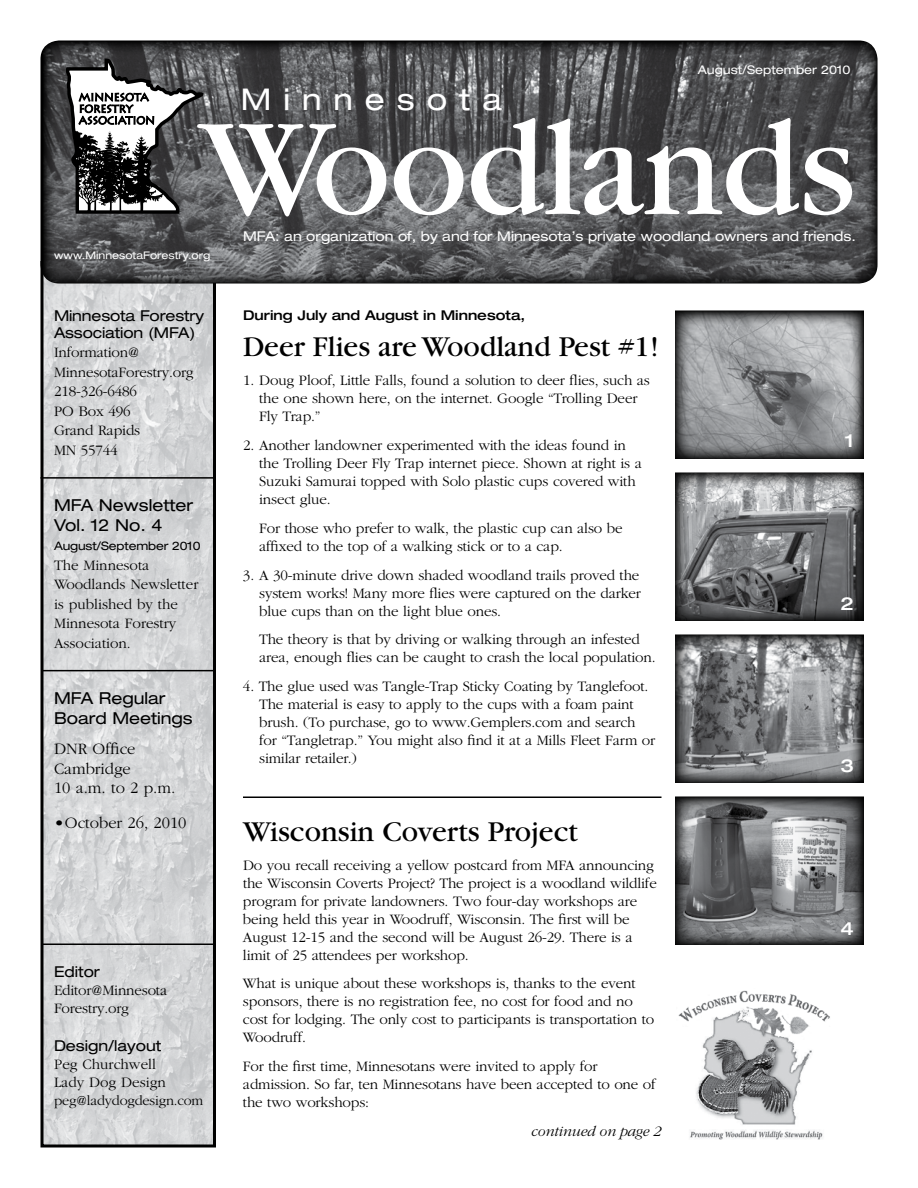
<style>
.page{position:relative;width:918px;height:1188px;background:#fff}
.page>*{position:absolute;margin:0;border:0;box-sizing:border-box;transform-origin:0 0}
.t1{font:144px "Garamond";letter-spacing:-.01em;color:#fff}
.t2{font:30px "Garamond";color:#000}
.t3{font:expanded 30px "Helvetica Neue LT Std";letter-spacing:.4em;color:#fff}
.t4{font:500 expanded 18px "Helvetica Neue LT Std";color:#fff}
.t5{font:expanded 16.5px/19.5px "Helvetica Neue LT Std";color:#000}
.t6{font:300 16.5px/19.5px "Garamond";color:#000}
.t7{font:300 15px/18px "Garamond";letter-spacing:-.01em;color:#000}
.t8{font:expanded 15px/16.5px "Helvetica Neue LT Std";letter-spacing:-.01em;color:#000}
.t9{font:italic 300 15px "Garamond";letter-spacing:-.01em;color:#000}
.t10{font:300 14.25px "Garamond";letter-spacing:-.01em;color:#000}
.t11{font:expanded 13.5px "Helvetica Neue LT Std";color:#fff}
.t12{font:500 expanded 13.5px "Helvetica Neue LT Std";color:#000}
.t13{font:expanded 12px "Helvetica Neue LT Std";color:#fff}
.t14{font:expanded 11.7px "Helvetica Neue LT Std";letter-spacing:-.01em;color:#000}
.t15{font:expanded 10.5px "Helvetica Neue LT Std";color:#fff}
</style>
<div class="page">
<hr style="left:243px;top:796px;width:419px;height:2px;background:#000">
<img style="left:44px;top:283px;width:168px;height:861px">
<div style="left:40px;top:261px;width:176px;height:887px;border:3px solid #000"></div>
<hr style="left:40px;top:477px;width:173px;height:2px;background:#000">
<hr style="left:42px;top:670px;width:172px;height:1px;background:#000">
<hr style="left:42px;top:944px;width:173px;height:1px;background:#000">
<img style="left:43px;top:41px;width:835px;height:242px">
<svg style="left:66px;top:59px;width:137px;height:155px"></svg>
<img style="left:678px;top:990px;width:152px;height:150px">
<img style="left:675px;top:311px;width:189px;height:148px">
<img style="left:675px;top:472px;width:189px;height:149px">
<img style="left:675px;top:634px;width:189px;height:149px">
<img style="left:675px;top:797px;width:189px;height:148px">
<h2 class="t3" style="left:241px;top:81px;width:263px">Minnesota</h2>
<p class="t13" style="left:698px;top:63px;width:154px">August/September 2010</p>
<h1 class="t1" style="left:200px;top:93px;width:657px">Woodlands</h1>
<p class="t15" style="left:54px;top:249px;width:158px">www.MinnesotaForestry.org</p>
<p class="t8" style="left:54px;top:307px;width:152px">Minnesota Forestry<br>Association (MFA)</p>
<p class="t7" style="left:54px;top:343px;width:141px;line-height:19.5px">Information@<br>MinnesotaForestry.org<br>218-326-6486<br>PO Box 496<br>Grand Rapids<br>MN 55744</p>
<p class="t5" style="left:54px;top:496px;width:141px">MFA Newsletter<br>Vol. 12 No. 4</p>
<p class="t14" style="left:54px;top:539px;width:148px">August/September 2010</p>
<p class="t7" style="left:54px;top:556px;width:146px;line-height:19.5px">The Minnesota<br>Woodlands Newsletter is published by the<br>Minnesota Forestry<br>Association.</p>
<p class="t5" style="left:54px;top:688px;width:140px">MFA Regular<br>Board Meetings</p>
<p class="t6" style="left:54px;top:739px;width:123px">DNR Office<br>Cambridge<br>10 a.m. to 2 p.m.</p>
<p class="t6" style="left:54px;top:813px;width:134px">• October 26, 2010</p>
<p class="t8" style="left:54px;top:963px;width:48px">Editor</p>
<p class="t7" style="left:54px;top:981px;width:115px">Editor@Minnesota<br>Forestry.org</p>
<p class="t8" style="left:54px;top:1037px;width:109px">Design/layout</p>
<p class="t7" style="left:54px;top:1055px;width:113px">Peg Churchwell<br>Lady Dog Design</p>
<p class="t10" style="left:54px;top:1093px;width:151px">peg@ladydogdesign.com</p>
<p class="t11" style="left:243px;top:228px;width:615px">MFA: an organization of, by and for Minnesota’s private woodland owners and friends.</p>
<p class="t12" style="left:243px;top:307px;width:284px">During July and August in Minnesota,</p>
<h2 class="t2" style="left:243px;top:331px;width:418px">Deer Flies are Woodland Pest #1!</h2>
<p class="t7" style="left:259px;top:372px;width:392px;text-indent:-16px">1. Doug Ploof, Little Falls, found a solution to deer flies, such as the one shown here, on the internet. Google “Trolling Deer<br>Fly Trap.”</p>
<p class="t7" style="left:259px;top:437px;width:384px;text-indent:-16px">2. Another landowner experimented with the ideas found in the Trolling Deer Fly Trap internet piece. Shown at right is a Suzuki Samurai topped with Solo plastic cups covered with insect glue.</p>
<p class="t7" style="left:259px;top:519px;width:365px">For those who prefer to walk, the plastic cup can also be affixed to the top of a walking stick or to a cap.</p>
<p class="t7" style="left:259px;top:566px;width:383px;text-align:justify;text-indent:-16px">3. A 30-minute drive down shaded woodland trails proved the system works! Many more flies were captured on the darker blue cups than on the light blue ones.</p>
<p class="t7" style="left:259px;top:631px;width:398px">The theory is that by driving or walking through an infested area, enough flies can be caught to crash the local population.</p>
<p class="t7" style="left:259px;top:678px;width:397px;text-indent:-16px">4. The glue used was Tangle-Trap Sticky Coating by Tanglefoot.<br>The material is easy to apply to the cups with a foam paint brush. (To purchase, go to www.Gemplers.com and search for “Tangletrap.” You might also find it at a Mills Fleet Farm or similar retailer.)</p>
<h2 class="t2" style="left:243px;top:816px;width:337px">Wisconsin Coverts Project</h2>
<p class="t7" style="left:243px;top:856px;width:415px">Do you recall receiving a yellow postcard from MFA announcing the Wisconsin Coverts Project? The project is a woodland wildlife program for private landowners. Two four-day workshops are being held this year in Woodruff, Wisconsin. The first will be August 12-15 and the second will be August 26-29. There is a limit of 25 attendees per workshop.</p>
<p class="t7" style="left:243px;top:975px;width:413px">What is unique about these workshops is, thanks to the event sponsors, there is no registration fee, no cost for food and no cost for lodging. The only cost to participants is transportation to Woodruff.</p>
<p class="t7" style="left:243px;top:1058px;width:414px">For the first time, Minnesotans were invited to apply for admission. So far, ten Minnesotans have been accepted to one of the two workshops:</p>
<p class="t9" style="left:531px;top:1123px;width:132px">continued on page 2</p>
<p class="t4" style="left:845px;top:429px;width:10px">1</p>
<p class="t4" style="left:841px;top:592px;width:15px">2</p>
<p class="t4" style="left:841px;top:754px;width:15px">3</p>
<p class="t4" style="left:841px;top:917px;width:15px">4</p>
</div>
